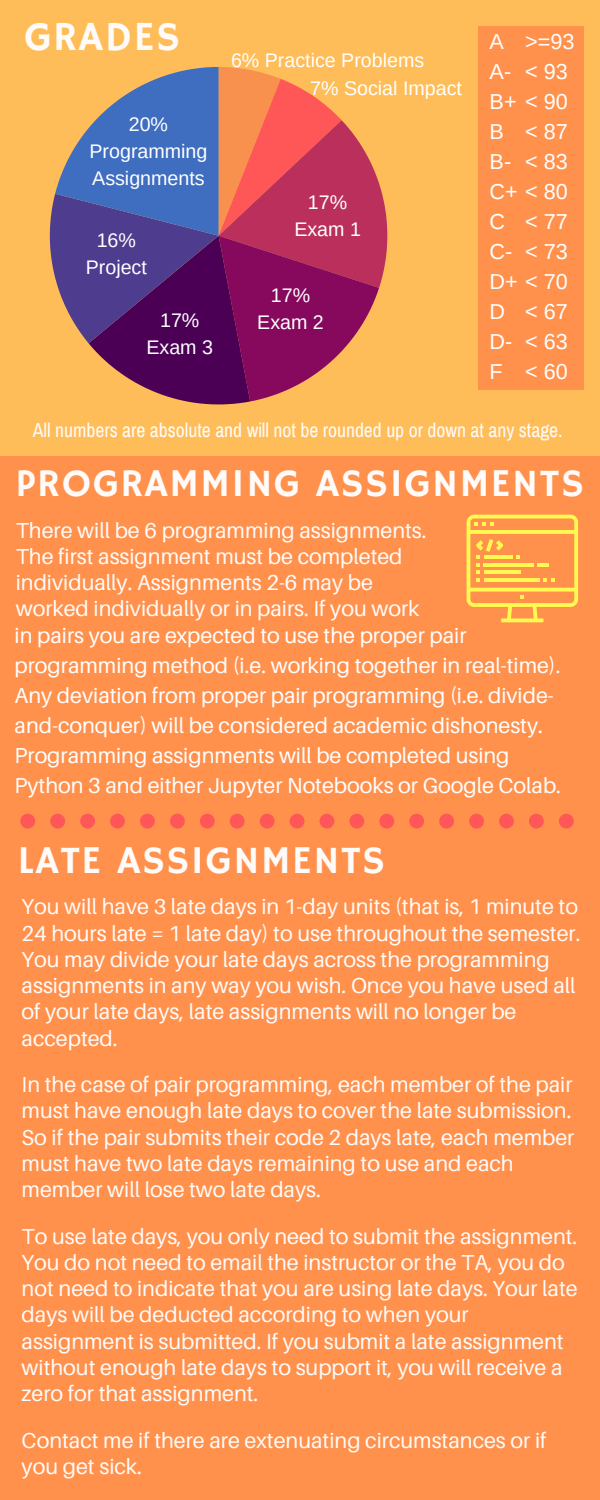
<style>
.page{position:relative;width:600px;height:1500px;background:#ff914d}
.page>*{position:absolute;margin:0;border:0;box-sizing:border-box;transform-origin:0 0}
.t1{font:41.3px "Hammersmith One";letter-spacing:.04em;color:#fffbf9}
.t2{font:39.3px "Hammersmith One";letter-spacing:.04em;color:#fffbf9}
.t3{font:21.6px/26.2px "Aileron";color:#fffbf9}
.t4{font:21.6px/30px "Aileron";color:#fff}
.t5{font:21.6px "Arimo";color:#fff}
.t6{font:19.7px/27px "Arimo";color:#fff}
.t7{font:19.7px "Archivo Narrow";color:#fffbf9}
</style>
<div class="page">
<div style="left:0;top:0;width:600px;height:455px;background:#ffbd59"></div>
<div style="left:170px;top:814px;width:15px;height:15px;background:#ff5757;border-radius:50%"></div>
<div style="left:200px;top:814px;width:15px;height:15px;background:#ff5757;border-radius:50%"></div>
<div style="left:140px;top:814px;width:15px;height:15px;background:#ff5757;border-radius:50%"></div>
<div style="left:260px;top:814px;width:15px;height:15px;background:#ff5757;border-radius:50%"></div>
<svg style="left:20px;top:814px;width:15px;height:15px"></svg>
<div style="left:290px;top:814px;width:14px;height:15px;background:#ff5757;border-radius:50%"></div>
<div style="left:50px;top:814px;width:15px;height:15px;background:#ff5757;border-radius:50%"></div>
<div style="left:80px;top:814px;width:15px;height:15px;background:#ff5757;border-radius:50%"></div>
<div style="left:110px;top:814px;width:15px;height:15px;background:#ff5757;border-radius:50%"></div>
<div style="left:230px;top:814px;width:15px;height:15px;background:#ff5757;border-radius:50%"></div>
<div style="left:469px;top:814px;width:15px;height:15px;background:#ff5757;border-radius:50%"></div>
<div style="left:499px;top:814px;width:15px;height:15px;background:#ff5757;border-radius:50%"></div>
<div style="left:529px;top:814px;width:15px;height:15px;background:#ff5757;border-radius:50%"></div>
<div style="left:559px;top:814px;width:15px;height:15px;background:#ff5757;border-radius:50%"></div>
<div style="left:439px;top:814px;width:15px;height:15px;background:#ff5757;border-radius:50%"></div>
<div style="left:349px;top:814px;width:15px;height:15px;background:#ff5757;border-radius:50%"></div>
<div style="left:379px;top:814px;width:15px;height:15px;background:#ff5757;border-radius:50%"></div>
<div style="left:320px;top:814px;width:14px;height:15px;background:#ff5757;border-radius:50%"></div>
<div style="left:409px;top:814px;width:15px;height:15px;background:#ff5757;border-radius:50%"></div>
<svg style="left:467px;top:515px;width:111px;height:107px"></svg>
<svg style="left:50px;top:67px;width:337px;height:337px"></svg>
<div style="left:478px;top:50px;width:106px;height:318px;background:#ff914d"></div>
<div style="left:478px;top:26px;width:106px;height:24px;background:#ff914d"></div>
<div style="left:478px;top:368px;width:106px;height:21px;background:#ff914d"></div>
<p class="t1" style="left:24px;top:13px;width:158px">GRADES</p>
<p class="t5" style="left:490px;top:30px;width:16px">A</p>
<p class="t5" style="left:490px;top:60px;width:23px">A-</p>
<p class="t5" style="left:490px;top:90px;width:80px">B+ &lt; 90</p>
<p class="t5" style="left:490px;top:120px;width:16px">B</p>
<p class="t5" style="left:490px;top:150px;width:23px">B-</p>
<p class="t5" style="left:490px;top:180px;width:80px">C+ &lt; 80</p>
<p class="t5" style="left:490px;top:210px;width:17px">C</p>
<p class="t5" style="left:490px;top:240px;width:24px">C-</p>
<p class="t5" style="left:490px;top:270px;width:80px">D+ &lt; 70</p>
<p class="t5" style="left:490px;top:300px;width:17px">D</p>
<p class="t5" style="left:490px;top:330px;width:24px">D-</p>
<p class="t5" style="left:490px;top:360px;width:15px">F</p>
<p class="t5" style="left:525px;top:30px;width:51px">&gt;=93</p>
<p class="t5" style="left:525px;top:60px;width:44px">&lt; 93</p>
<p class="t6" style="left:231px;top:46px;width:195px">6% Practice Problems</p>
<p class="t6" style="left:310px;top:75px;width:153px">7% Social Impact</p>
<p class="t6" style="left:129px;top:111px;width:41px">20%</p>
<p class="t6" style="left:90px;top:138px;width:119px">Programming<br>Assignments</p>
<p class="t5" style="left:525px;top:120px;width:44px">&lt; 87</p>
<p class="t5" style="left:525px;top:150px;width:44px">&lt; 83</p>
<p class="t6" style="left:308px;top:188px;width:41px">17%</p>
<p class="t6" style="left:294px;top:215px;width:68px">Exam 1</p>
<p class="t5" style="left:525px;top:210px;width:44px">&lt; 77</p>
<p class="t5" style="left:525px;top:240px;width:44px">&lt; 73</p>
<p class="t6" style="left:97px;top:227px;width:41px">16%</p>
<p class="t6" style="left:86px;top:254px;width:63px">Project</p>
<p class="t6" style="left:271px;top:281px;width:41px">17%</p>
<p class="t6" style="left:257px;top:308px;width:68px">Exam 2</p>
<p class="t5" style="left:525px;top:300px;width:44px">&lt; 67</p>
<p class="t5" style="left:525px;top:330px;width:44px">&lt; 63</p>
<p class="t5" style="left:525px;top:360px;width:44px">&lt; 60</p>
<p class="t6" style="left:160px;top:306px;width:41px">17%</p>
<p class="t6" style="left:146px;top:333px;width:68px">Exam 3</p>
<p class="t7" style="left:33px;top:420px;width:532px">All numbers are absolute and will not be rounded up or down at any stage.</p>
<p class="t2" style="left:16px;top:461px;width:570px">PROGRAMMING ASSIGNMENTS</p>
<p class="t3" style="left:16px;top:517px;width:412px">There will be 6 programming assignments.<br>The first assignment must be completed individually. Assignments 2-6 may be worked individually or in pairs. If you work</p>
<p class="t4" style="left:15px;top:620px;width:547px">in pairs you are expected to use the proper pair programming method (i.e. working together in real-time).<br>Any deviation from proper pair programming (i.e. divide&shy;and-conquer) will be considered academic dishonesty.</p>
<p class="t4" style="left:15px;top:740px;width:548px">Programming assignments will be completed using<br>Python 3 and either Jupyter Notebooks or Google Colab.</p>
<p class="t2" style="left:18px;top:838px;width:369px">LATE ASSIGNMENTS</p>
<p class="t3" style="left:22px;top:893px;width:560px">You will have 3 late days in 1-day units (that is, 1 minute to 24 hours late = 1 late day) to use throughout the semester.<br>You may divide your late days across the programming assignments in any way you wish. Once you have used all of your late days, late assignments will no longer be accepted.</p>
<p class="t3" style="left:22px;top:1071px;width:554px">In the case of pair programming, each member of the pair must have enough late days to cover the late submission.<br>So if the pair submits their code 2 days late, each member must have two late days remaining to use and each member will lose two late days.</p>
<p class="t3" style="left:22px;top:1222px;width:558px">To use late days, you only need to submit the assignment.<br>You do not need to email the instructor or the TA, you do not need to indicate that you are using late days. Your late days will be deducted according to when your assignment is submitted. If you submit a late assignment without enough late days to support it, you will receive a zero for that assignment.</p>
<p class="t3" style="left:22px;top:1426px;width:526px">Contact me if there are extenuating circumstances or if you get sick.</p>
<p class="t1" style="left:90px;top:926px;width:425px">ACADEMIC INTEGRITY</p>
</div>
